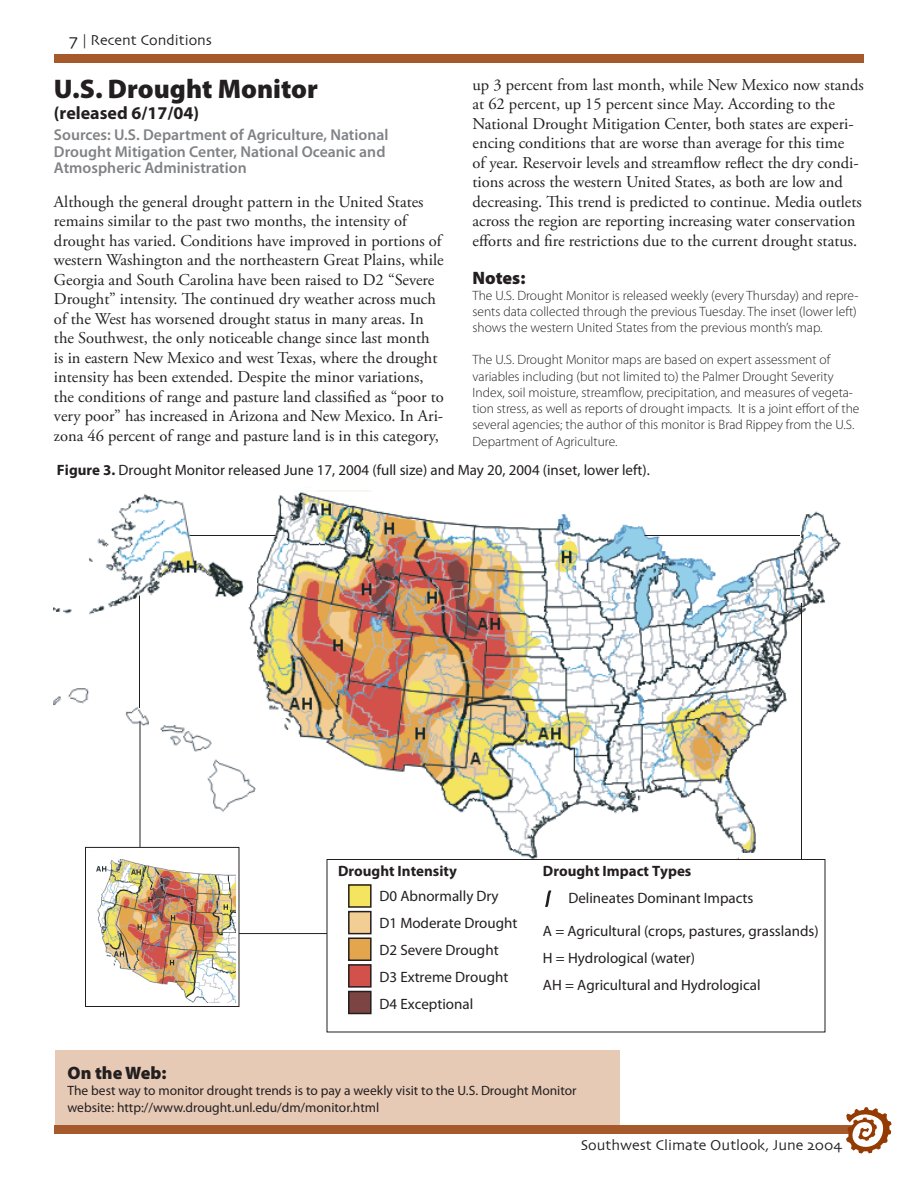
<style>
.page{position:relative;width:918px;height:1188px;background:#fff}
.page>*{position:absolute;margin:0;border:0;box-sizing:border-box;transform-origin:0 0}
.t1{font:900 27px "Myriad Pro";color:#231f20}
.t2{font:700 18px "Myriad Pro";color:#231f20}
.t3{font:900 18px "Myriad Pro";color:#231f20}
.t4{font:16.5px/19.5px "Adobe Garamond Pro";color:#231f20}
.t5{font:600 15.75px/16.5px "Myriad Pro";color:#808285}
.t6{font:15px/27px "Myriad Pro";color:#231f20}
.t7{font:15px "Skia";color:#231f20}
.t8{font:700 15px "Myriad Pro";color:#231f20}
.t9{font:300 13.5px/16.2px "Myriad Pro";color:#231f20}
.t10{font:13.5px/16.2px "Myriad Pro";color:#231f20}
.s1{font-size:18px}
.s2{font-weight:700}
</style>
<div class="page">
<div style="left:55px;top:1050px;width:565px;height:83px;background:#e7cab6"></div>
<div style="left:55px;top:1126px;width:808px;height:7px;background:#a6592b"></div>
<div style="left:54px;top:1125px;width:810px;height:9px;border:2px solid #a6592b"></div>
<svg style="left:846px;top:1107px;width:46px;height:46px"></svg>
<div style="left:55px;top:55px;width:808px;height:7px;background:#a6592b"></div>
<div style="left:54px;top:54px;width:810px;height:9px;border:2px solid #a6592b"></div>
<img style="left:54px;top:490px;width:787px;height:216px">
<svg style="left:85px;top:535px;width:716px;height:472px"></svg>
<div style="left:349px;top:885px;width:22px;height:22px;background:#f4e45f"></div>
<div style="left:348px;top:884px;width:24px;height:24px;border:2px solid #231f20"></div>
<div style="left:349px;top:912px;width:22px;height:22px;background:#f2ce94"></div>
<div style="left:348px;top:911px;width:24px;height:23px;border:2px solid #231f20"></div>
<div style="left:349px;top:938px;width:22px;height:22px;background:#e3a64c"></div>
<div style="left:348px;top:937px;width:24px;height:24px;border:2px solid #231f20"></div>
<div style="left:349px;top:991px;width:22px;height:23px;background:#7c4443"></div>
<div style="left:348px;top:991px;width:24px;height:23px;border:2px solid #231f20"></div>
<div style="left:349px;top:965px;width:22px;height:22px;background:#d3514b"></div>
<div style="left:348px;top:964px;width:24px;height:24px;border:2px solid #231f20"></div>
<img style="left:87px;top:850px;width:149px;height:152px">
<p class="t7" style="left:69px;top:31px;width:144px"><span class="s1">7</span> | Recent Conditions</p>
<h1 class="t1" style="left:54px;top:74px;width:266px">U.S. Drought Monitor</h1>
<p class="t2" style="left:54px;top:103px;width:147px">(released 6/17/04)</p>
<p class="t5" style="left:54px;top:127px;width:336px">Sources: U.S. Department of Agriculture, National<br>Drought Mitigation Center, National Oceanic and<br>Atmospheric Administration</p>
<p class="t4" style="left:54px;top:193px;width:391px">Although the general drought pattern in the United States remains similar to the past two months, the intensity of drought has varied. Conditions have improved in portions of western Washington and the northeastern Great Plains, while Georgia and South Carolina have been raised to D2 “Severe Drought” intensity. The continued dry weather across much of the West has worsened drought status in many areas. In the Southwest, the only noticeable change since last month<br>is in eastern New Mexico and west Texas, where the drought intensity has been extended. Despite the minor variations, the conditions of range and pasture land classified as “poor to very poor” has increased in Arizona and New Mexico. In Ari&shy;zona 46 percent of range and pasture land is in this category,</p>
<p class="t4" style="left:472px;top:76px;width:393px">up 3 percent from last month, while New Mexico now stands at 62 percent, up 15 percent since May. According to the National Drought Mitigation Center, both states are experi&shy;encing conditions that are worse than average for this time<br>of year. Reservoir levels and streamflow reflect the dry condi&shy;tions across the western United States, as both are low and decreasing. This trend is predicted to continue. Media outlets across the region are reporting increasing water conservation efforts and fire restrictions due to the current drought status.</p>
<p class="t3" style="left:472px;top:267px;width:54px">Notes:</p>
<p class="t9" style="left:472px;top:287px;width:387px">The U.S. Drought Monitor is released weekly (every Thursday) and repre&shy;sents data collected through the previous Tuesday. The inset (lower left) shows the western United States from the previous month’s map.</p>
<p class="t9" style="left:472px;top:352px;width:389px">The U.S. Drought Monitor maps are based on expert assessment of variables including (but not limited to) the Palmer Drought Severity Index, soil moisture, streamflow, precipitation, and measures of vegeta&shy;tion stress, as well as reports of drought impacts. It is a joint effort of the several agencies; the author of this monitor is Brad Rippey from the U.S.<br>Department of Agriculture.</p>
<p class="t6" style="left:57px;top:457px;width:594px"><span class="s2">Figure 3.</span> Drought Monitor released June 17, 2004 (full size) and May 20, 2004 (inset, lower left).</p>
<p class="t8" style="left:338px;top:863px;width:120px">Drought Intensity</p>
<p class="t6" style="left:379px;top:883px;width:139px">D0 Abnormally Dry<br>D1 Moderate Drought<br>D2 Severe Drought</p>
<p class="t6" style="left:379px;top:964px;width:130px">D3 Extreme Drought<br>D4 Exceptional</p>
<p class="t8" style="left:543px;top:863px;width:150px">Drought Impact Types</p>
<p class="t6" style="left:568px;top:885px;width:186px">Delineates Dominant Impacts</p>
<p class="t6" style="left:543px;top:918px;width:277px">A = Agricultural (crops, pastures, grasslands)<br>H = Hydrological (water)<br>AH = Agricultural and Hydrological</p>
<p class="t3" style="left:67px;top:1063px;width:101px">On the Web:</p>
<p class="t10" style="left:67px;top:1083px;width:511px">The best way to monitor drought trends is to pay a weekly visit to the U.S. Drought Monitor website: http://www.drought.unl.edu/dm/monitor.html</p>
<p class="t7" style="left:581px;top:1137px;width:263px">Southwest Climate Outlook, June 2004</p>
</div>
